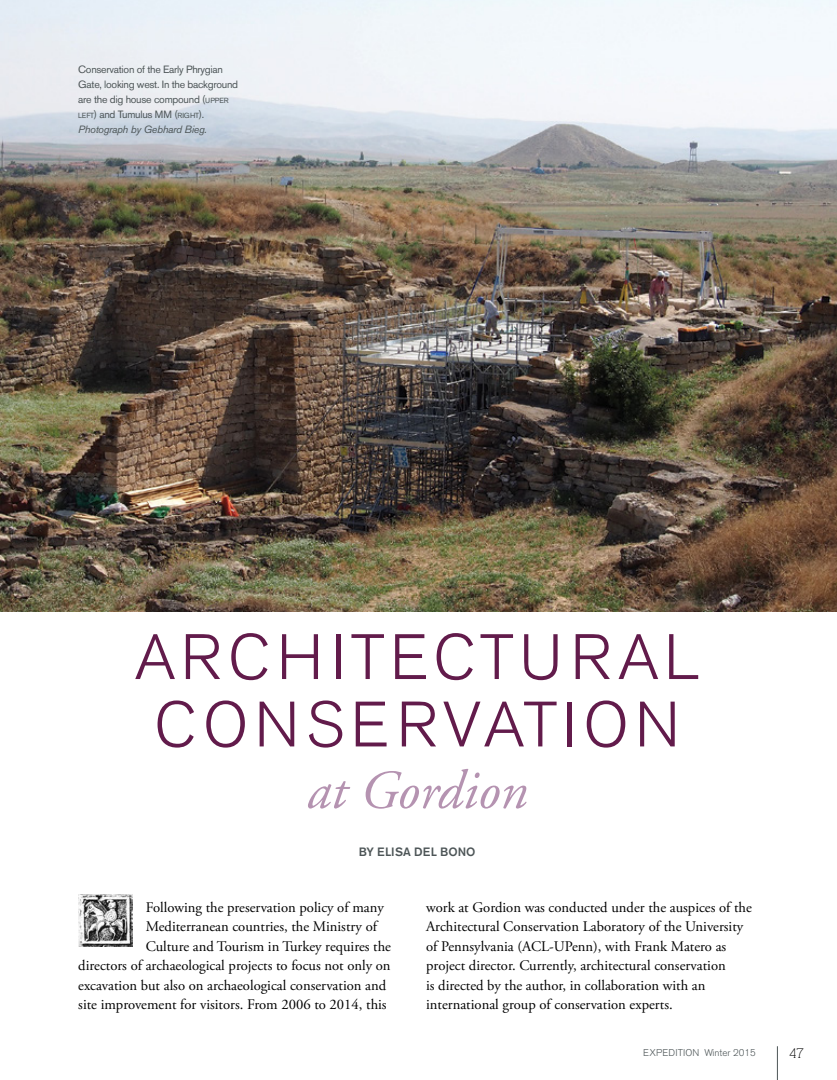
<style>
.page{position:relative;width:837px;height:1080px;background:#fff}
.page>*{position:absolute;margin:0;border:0;box-sizing:border-box;transform-origin:0 0}
.t1{font:300 63.45px/67.3px "Akzidenz Grotesk BE";letter-spacing:.1em;color:#621b4b;text-align:center}
.t2{font:italic 54.45px "Adobe Garamond";color:#b593b1}
.t3{font:14.7px/19.5px "Adobe Garamond Pro";color:#000}
.t4{font:13.5px "Alexandria";color:#000}
.t5{font:500 12px "Akzidenz Grotesk BE";color:#4d5557}
.t6{font:10.5px/15px "Akzidenz Grotesk BE";letter-spacing:-.025em;color:#4d5557}
.t7{font:300 9.75px "Akzidenz Grotesk BE";color:#4d5557}
.s1{font-size:7.35px}
.s2{font-style:italic}
</style>
<div class="page">
<hr style="left:777px;top:1046px;width:1px;height:34px;background:#4d5557">
<img style="left:0;top:0;width:837px;height:612px">
<img style="left:78px;top:895px;width:54px;height:51px">
<p class="t6" style="left:78px;top:62px;width:161px">Conservation of the Early Phrygian<br>Gate, looking west. In the background are the dig house compound (<span class="s1">UPPER<br>LEFT</span>) and Tumulus MM (<span class="s1">RIGHT</span>).<br><span class="s2">Photograph by Gebhard Bieg.</span></p>
<h1 class="t1" style="left:135px;top:625px;width:567px">ARCHITECTURAL<br>CONSERVATION</h1>
<h2 class="t2" style="left:307px;top:761px;width:222px">at Gordion</h2>
<p class="t5" style="left:359px;top:844px;width:118px">BY ELISA DEL BONO</p>
<p class="t3" style="left:146px;top:898px;width:240px">Following the preservation policy of many</p>
<p class="t3" style="left:146px;top:918px;width:233px">Mediterranean countries, the Ministry of</p>
<p class="t3" style="left:146px;top:937px;width:247px">Culture and Tourism in Turkey requires the</p>
<p class="t3" style="left:78px;top:957px;width:314px">directors of archaeological projects to focus not only on</p>
<p class="t3" style="left:78px;top:976px;width:309px">excavation but also on archaeological conservation and</p>
<p class="t3" style="left:78px;top:996px;width:310px">site improvement for visitors. From 2006 to 2014, this</p>
<p class="t3" style="left:426px;top:898px;width:327px">work at Gordion was conducted under the auspices of the Architectural Conservation Laboratory of the University of Pennsylvania (ACL-UPenn), with Frank Matero as project director. Currently, architectural conservation<br>is directed by the author, in collaboration with an international group of conservation experts.</p>
<p class="t7" style="left:643px;top:1047px;width:114px">EXPEDITION Winter 2015</p>
<p class="t4" style="left:789px;top:1046px;width:16px">47</p>
</div>
